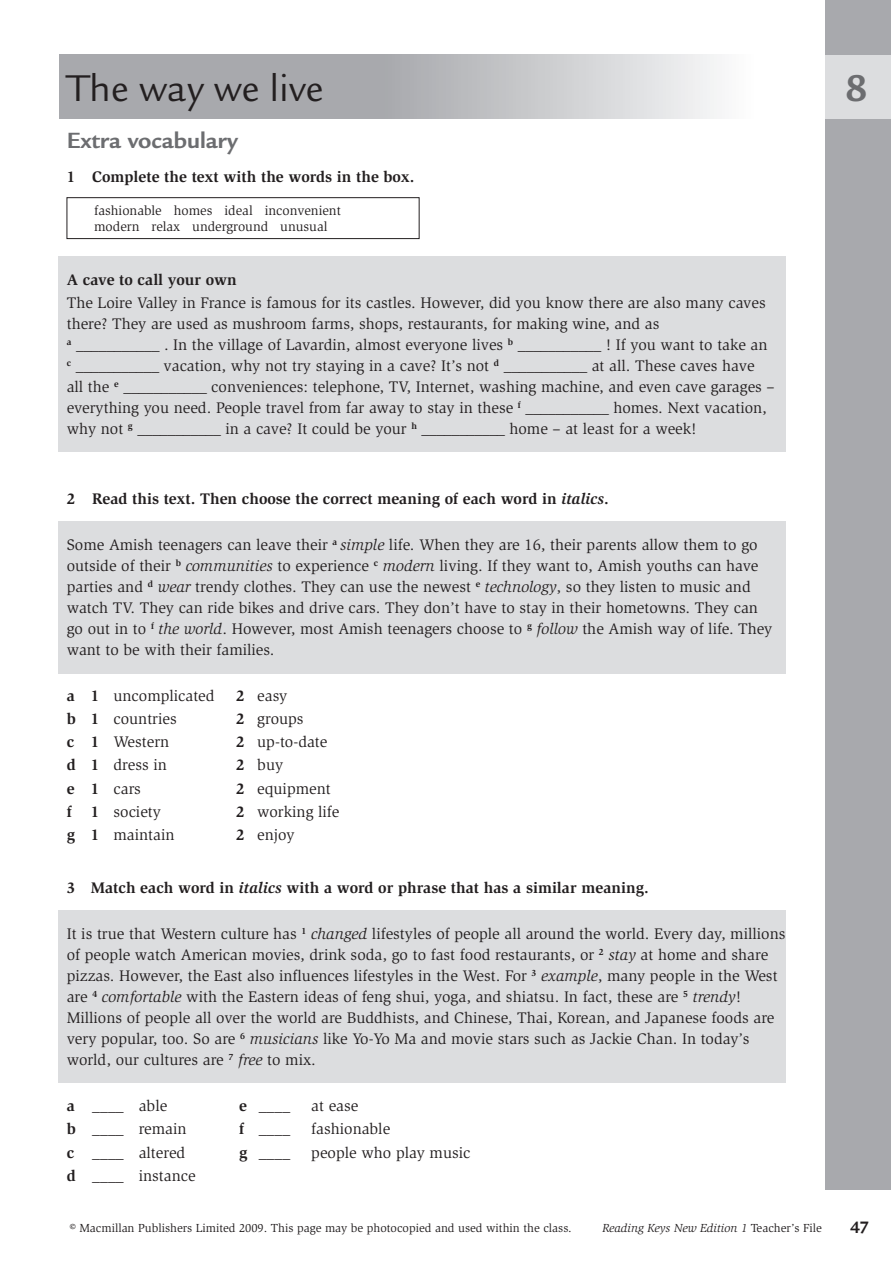
<style>
.page{position:relative;width:891px;height:1261px;background:#fff}
.page>*{position:absolute;margin:0;border:0;box-sizing:border-box;transform-origin:0 0}
.t1{font:40.5px "Legacy Sans Std";color:#231f20}
.t2{font:700 40.5px "Legacy Sans Std";color:#6c6d70}
.t3{font:700 24px "Legacy Sans Std";color:#6c6d70}
.t4{font:700 18px "Legacy Sans Std";color:#231f20}
.t5{font:15.75px/21px "Slimbach Std";color:#231f20}
.t6{font:700 15.75px "Slimbach Std";color:#231f20}
.t7{font:13.5px/16.5px "Slimbach Std";color:#231f20}
.t8{font:12px "Slimbach Std";color:#231f20}
.t9{font:italic 12px "Slimbach Std";color:#231f20}
.s1{font-style:italic}
.s2{font-weight:700}
.s3{font-style:normal}
</style>
<div class="page">
<div style="left:59px;top:910px;width:727px;height:173px;background:#dcdddf"></div>
<div style="left:58px;top:521px;width:727px;height:153px;background:#dcdddf"></div>
<div style="left:59px;top:256px;width:727px;height:195px;background:#dcdddf"></div>
<svg style="left:59px;top:55px;width:658px;height:64px;background:#babbbe"></svg>
<div style="left:825px;top:0;width:66px;height:1189px;background:#a8a9ad"></div>
<div style="left:67px;top:197px;width:352px;height:42px;border:1px solid #231f20"></div>
<div style="left:825px;top:55px;width:66px;height:64px;background:#dcdddf"></div>
<h1 class="t1" style="left:67px;top:65px;width:258px">The way we live</h1>
<h2 class="t3" style="left:67px;top:126px;width:173px">Extra vocabulary</h2>
<p class="t6" style="left:67px;top:167px;width:349px">1 Complete the text with the words in the box.</p>
<p class="t7" style="left:94px;top:202px;width:248px">fashionable homes ideal inconvenient modern relax underground unusual</p>
<p class="t6" style="left:67px;top:270px;width:171px">A cave to call your own</p>
<p class="t5" style="left:67px;top:292px;width:710px">The Loire Valley in France is famous for its castles. However, did you know there are also many caves there? They are used as mushroom farms, shops, restaurants, for making wine, and as<br><sup>a</sup> ___________ . In the village of Lavardin, almost everyone lives <sup>b</sup> ___________ ! If you want to take an <sup>c</sup> ___________ vacation, why not try staying in a cave? It’s not <sup>d</sup> ___________ at all. These caves have all the <sup>e</sup> ___________ conveniences: telephone, TV, Internet, washing machine, and even cave garages – everything you need. People travel from far away to stay in these <sup>f</sup> ___________ homes. Next vacation, why not <sup>g</sup> ___________ in a cave? It could be your <sup>h</sup> ___________ home – at least for a week!</p>
<p class="t6" style="left:67px;top:489px;width:544px">2 Read this text. Then choose the correct meaning of each word in <span class="s1">italics</span>.</p>
<p class="t5" style="left:67px;top:534px;width:707px">Some Amish teenagers can leave their <sup>a</sup> <span class="s1">simple</span> life. When they are 16, their parents allow them to go outside of their <sup>b</sup> <span class="s1">communities</span> to experience <sup>c</sup> <span class="s1">modern</span> living. If they want to, Amish youths can have parties and <sup>d</sup> <span class="s1">wear</span> trendy clothes. They can use the newest <sup>e</sup> <span class="s1">technology</span>, so they listen to music and watch TV. They can ride bikes and drive cars. They don’t have to stay in their hometowns. They can go out in to <sup>f</sup> <span class="s1">the world</span>. However, most Amish teenagers choose to <sup>g</sup> <span class="s1">follow</span> the Amish way of life. They want to be with their families.</p>
<p class="t5" style="left:67px;top:685px;width:149px"><span class="s2">a 1</span> uncomplicated</p>
<p class="t5" style="left:236px;top:685px;width:53px"><span class="s2">2</span> easy</p>
<p class="t5" style="left:67px;top:708px;width:112px"><span class="s2">b 1</span> countries</p>
<p class="t5" style="left:236px;top:708px;width:69px"><span class="s2">2</span> groups</p>
<p class="t5" style="left:67px;top:732px;width:104px"><span class="s2">c 1</span> Western</p>
<p class="t5" style="left:236px;top:732px;width:93px"><span class="s2">2</span> up-to-date</p>
<p class="t5" style="left:67px;top:755px;width:102px"><span class="s2">d 1</span> dress in</p>
<p class="t5" style="left:236px;top:755px;width:48px"><span class="s2">2</span> buy</p>
<p class="t5" style="left:67px;top:778px;width:76px"><span class="s2">e 1</span> cars</p>
<p class="t5" style="left:236px;top:778px;width:96px"><span class="s2">2</span> equipment</p>
<p class="t5" style="left:67px;top:801px;width:96px"><span class="s2">f 1</span> society</p>
<p class="t5" style="left:236px;top:801px;width:105px"><span class="s2">2</span> working life</p>
<p class="t5" style="left:67px;top:824px;width:109px"><span class="s2">g 1</span> maintain</p>
<p class="t5" style="left:236px;top:824px;width:60px"><span class="s2">2</span> enjoy</p>
<p class="t6" style="left:67px;top:878px;width:584px">3 Match each word in <span class="s1">italics</span> with a word or phrase that has a similar meaning.</p>
<p class="t5" style="left:67px;top:923px;width:720px">It is true that Western culture has <sup>1</sup> <span class="s1">changed</span> lifestyles of people all around the world. Every day, millions of people watch American movies, drink soda, go to fast food restaurants, or <sup>2</sup> <span class="s1">stay</span> at home and share pizzas. However, the East also influences lifestyles in the West. For <sup>3</sup> <span class="s1">example</span>, many people in the West are <sup>4</sup> <span class="s1">comfortable</span> with the Eastern ideas of feng shui, yoga, and shiatsu. In fact, these are <sup>5</sup> <span class="s1">trendy</span>!<br>Millions of people all over the world are Buddhists, and Chinese, Thai, Korean, and Japanese foods are very popular, too. So are <sup>6</sup> <span class="s1">musicians</span> like Yo-Yo Ma and movie stars such as Jackie Chan. In today’s world, our cultures are <sup>7</sup> <span class="s1">free</span> to mix.</p>
<p class="t5" style="left:67px;top:1096px;width:102px"><span class="s2">a</span> ____ able</p>
<p class="t5" style="left:239px;top:1096px;width:52px"><span class="s2">e</span> ____</p>
<p class="t5" style="left:311px;top:1096px;width:49px">at ease</p>
<p class="t5" style="left:67px;top:1119px;width:121px"><span class="s2">b</span> ____ remain</p>
<p class="t5" style="left:239px;top:1119px;width:52px"><span class="s2">f</span> ____</p>
<p class="t5" style="left:311px;top:1119px;width:80px">fashionable</p>
<p class="t5" style="left:67px;top:1142px;width:120px"><span class="s2">c</span> ____ altered</p>
<p class="t5" style="left:239px;top:1142px;width:52px"><span class="s2">g</span> ____</p>
<p class="t5" style="left:311px;top:1142px;width:161px">people who play music</p>
<p class="t5" style="left:67px;top:1165px;width:130px"><span class="s2">d</span> ____ instance</p>
<h1 class="t2" style="left:845px;top:65px;width:24px">8</h1>
<p class="t8" style="left:70px;top:1221px;width:503px">© Macmillan Publishers Limited 2009. This page may be photocopied and used within the class.</p>
<p class="t9" style="left:602px;top:1221px;width:221px">Reading Keys New Edition 1 <span class="s3">Teacher’s File</span></p>
<p class="t4" style="left:850px;top:1217px;width:21px">47</p>
</div>
